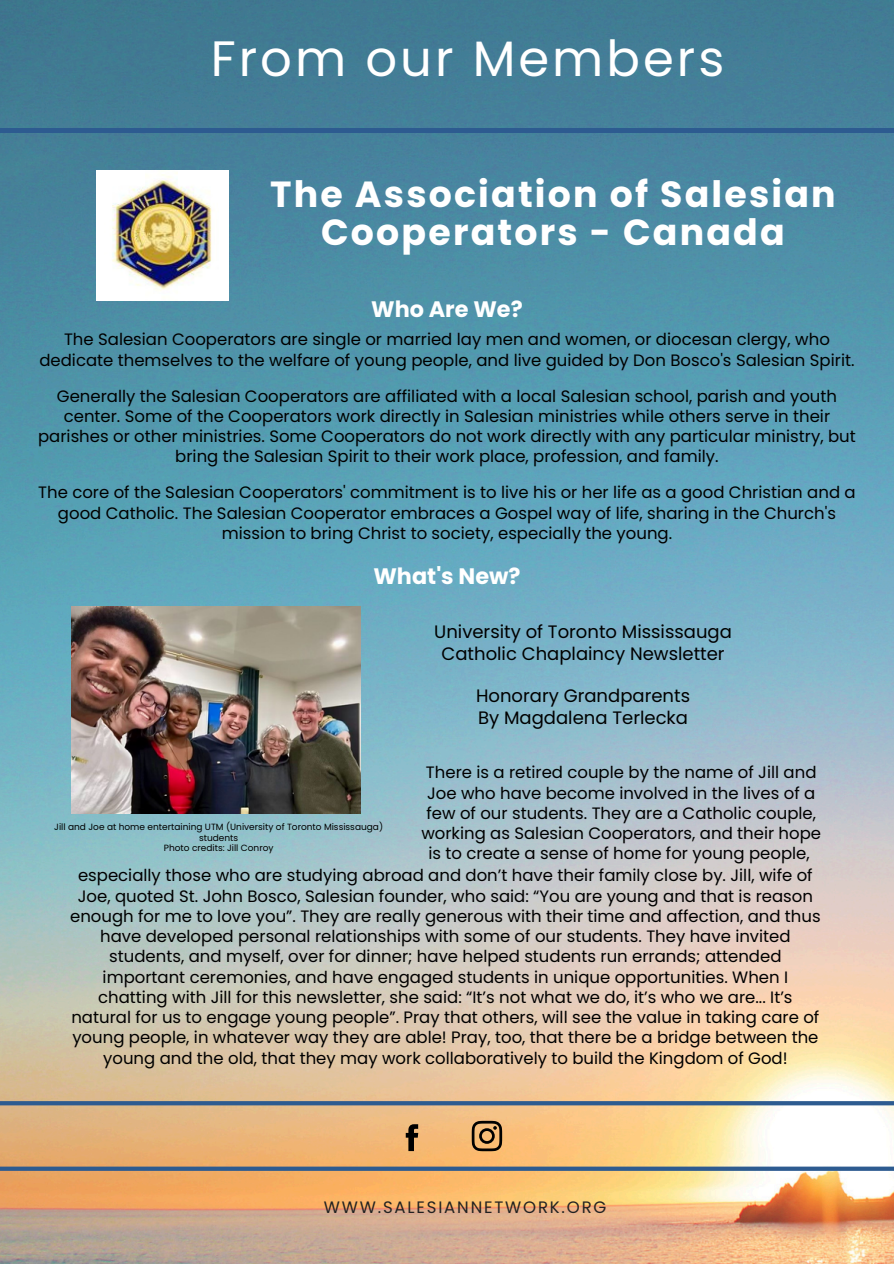
<style>
.page{position:relative;width:894px;height:1264px;background:#fff}
.page>*{position:absolute;margin:0;border:0;box-sizing:border-box;transform-origin:0 0}
.t1{font:49.65px "Poppins";letter-spacing:.06em;color:#fff}
.t2{font:700 36.3px/37.2px "Poppins";letter-spacing:.06em;color:#fff;text-align:center}
.t3{font:700 22.35px "Poppins";color:#fff}
.t4{font:18px/21.3px "Poppins";color:#000;text-align:center}
.t5{font:16.5px/20.2px "Poppins";color:#000;text-align:center}
.t6{font:16.5px "Poppins";letter-spacing:.11em;color:#222}
.t7{font:9px/10.5px "Poppins";color:#000;text-align:center}
</style>
<div class="page">
<img style="left:0;top:0;width:893px;height:1263px">
<div style="left:0;top:128px;width:893px;height:5px;background:#2d5b90"></div>
<svg style="left:0;top:1101px;width:893px;height:69px;background:#daba92"></svg>
<img style="left:97px;top:171px;width:131px;height:129px">
<img style="left:71px;top:606px;width:289px;height:207px">
<h3 class="t1" style="left:211px;top:24px;width:515px">From our Members</h3>
<p class="t2" style="left:270px;top:176px;width:567px">The Association of Salesian<br>Cooperators - Canada</p>
<h2 class="t3" style="left:371px;top:293px;width:153px">Who Are We?</h2>
<h5 class="t5" style="left:39px;top:329px;width:816px">The Salesian Cooperators are single or married lay men and women, or diocesan clergy, who dedicate themselves to the welfare of young people, and live guided by Don Bosco's Salesian Spirit.</h5>
<h3 class="t5" style="left:38px;top:385px;width:818px">Generally the Salesian Cooperators are affiliated with a local Salesian school, parish and youth center. Some of the Cooperators work directly in Salesian ministries while others serve in their parishes or other ministries. Some Cooperators do not work directly with any particular ministry, but bring the Salesian Spirit to their work place, profession, and family.</h3>
<p class="t5" style="left:38px;top:482px;width:818px">The core of the Salesian Cooperators' commitment is to live his or her life as a good Christian and a good Catholic. The Salesian Cooperator embraces a Gospel way of life, sharing in the Church's mission to bring Christ to society, especially the young.</p>
<h5 class="t3" style="left:373px;top:561px;width:148px">What's New?</h5>
<h5 class="t7" style="left:54px;top:821px;width:330px">Jill and Joe at home entertaining UTM (University of Toronto Mississauga) students</h5>
<h5 class="t7" style="left:164px;top:842px;width:111px">Photo credits: Jill Conroy</h5>
<h5 class="t4" style="left:434px;top:621px;width:299px">University of Toronto Mississauga<br>Catholic Chaplaincy Newsletter</h5>
<h5 class="t4" style="left:476px;top:685px;width:215px;text-align:left">Honorary Grandparents<br>By Magdalena Terlecka</h5>
<p class="t5" style="left:421px;top:762px;width:401px">There is a retired couple by the name of Jill and Joe who have become involved in the lives of a few of our students. They are a Catholic couple, working as Salesian Cooperators, and their hope is to create a sense of home for young people,</p>
<p class="t5" style="left:70px;top:865px;width:751px">especially those who are studying abroad and don’t have their family close by. Jill, wife of Joe, quoted St. John Bosco, Salesian founder, who said: “You are young and that is reason enough for me to love you”. They are really generous with their time and affection, and thus have developed personal relationships with some of our students. They have invited students, and myself, over for dinner; have helped students run errands; attended important ceremonies, and have engaged students in unique opportunities. When I chatting with Jill for this newsletter, she said: “It’s not what we do, it’s who we are... It’s natural for us to engage young people”. Pray that others, will see the value in taking care of young people, in whatever way they are able! Pray, too, that there be a bridge between the young and the old, that they may work collaboratively to build the Kingdom of God!</p>
<h5 class="t6" style="left:324px;top:1196px;width:284px">WWW.SALESIANNETWORK.ORG</h5>
</div>
